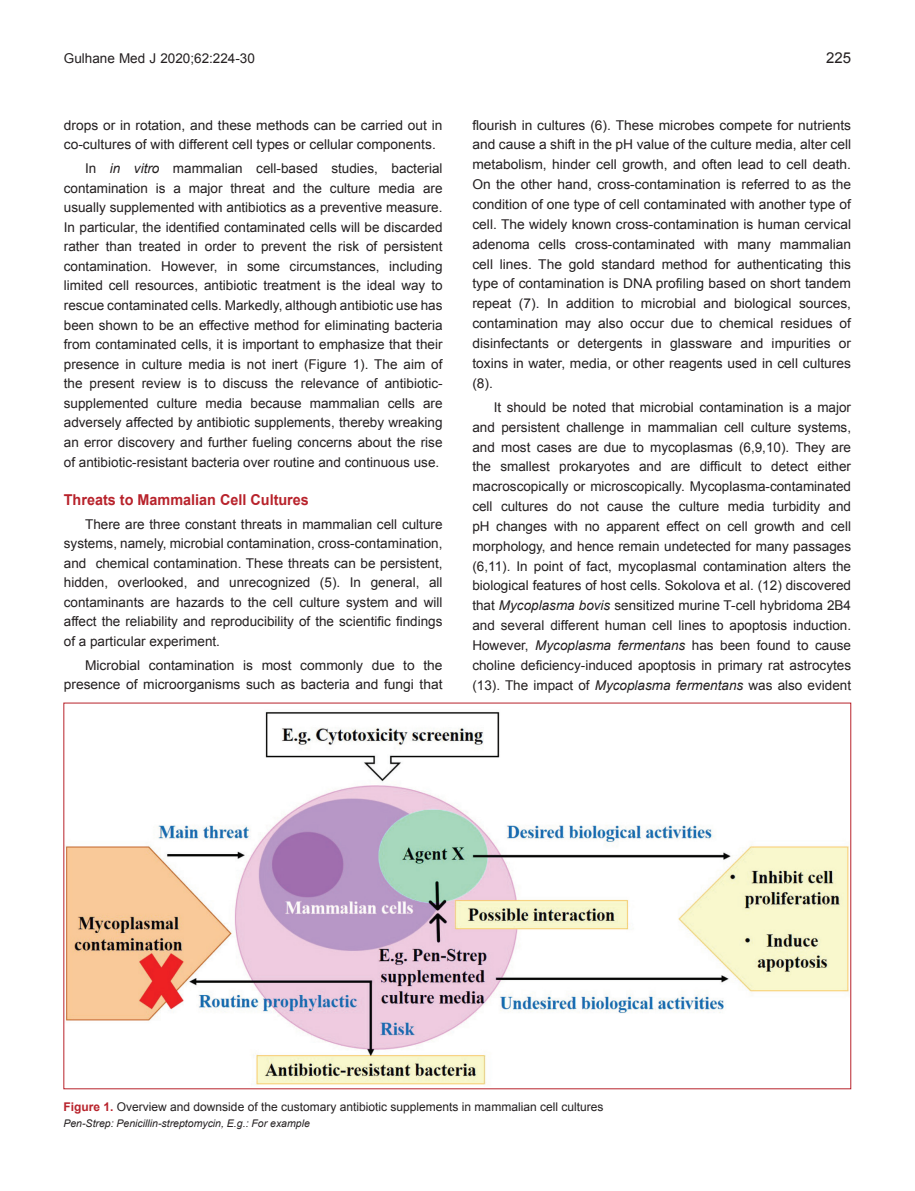
<style>
.page{position:relative;width:915px;height:1191px;background:#fff}
.page>*{position:absolute;margin:0;border:0;box-sizing:border-box;transform-origin:0 0}
.t1{font:700 15px "Arial";color:#b8222b;scale:.96 1}
.t2{font:15px "Arial";color:#231f20}
.t3{font:13.5px/19.8px "Arial";color:#231f20;text-align:justify}
.t4{font:12px "Arial";color:#231f20}
.t5{font:italic 10.5px "Arial";color:#231f20}
.s1{font-style:italic}
.s2{font-weight:700;color:#b8222b}
</style>
<div class="page">
<img style="left:65px;top:712px;width:783px;height:373px">
<p class="t3" style="left:64px;top:49px;width:192px">Gulhane Med J 2020;62:224-30</p>
<p class="t2" style="left:825px;top:48px;width:27px">225</p>
<p class="t3" style="left:64px;top:115px;width:380px">drops or in rotation, and these methods can be carried out in co-cultures of with different cell types or cellular components.</p>
<p class="t3" style="left:64px;top:159px;width:380px;text-indent:21px">In <span class="s1">in vitro</span> mammalian cell-based studies, bacterial contamination is a major threat and the culture media are usually supplemented with antibiotics as a preventive measure.<br>In particular, the identified contaminated cells will be discarded rather than treated in order to prevent the risk of persistent contamination. However, in some circumstances, including limited cell resources, antibiotic treatment is the ideal way to rescue contaminated cells. Markedly, although antibiotic use has been shown to be an effective method for eliminating bacteria from contaminated cells, it is important to emphasize that their presence in culture media is not inert (Figure 1). The aim of the present review is to discuss the relevance of antibiotic&shy;supplemented culture media because mammalian cells are adversely affected by antibiotic supplements, thereby wreaking an error discovery and further fueling concerns about the rise of antibiotic-resistant bacteria over routine and continuous use.</p>
<p class="t1" style="left:64px;top:489px;width:257px">Threats to Mammalian Cell Cultures</p>
<p class="t3" style="left:64px;top:514px;width:380px;text-indent:21px">There are three constant threats in mammalian cell culture systems, namely, microbial contamination, cross-contamination, and chemical contamination. These threats can be persistent, hidden, overlooked, and unrecognized (5). In general, all contaminants are hazards to the cell culture system and will affect the reliability and reproducibility of the scientific findings of a particular experiment.</p>
<p class="t3" style="left:64px;top:655px;width:380px;text-align:right">Microbial contamination is most commonly due to the presence of microorganisms such as bacteria and fungi that</p>
<p class="t3" style="left:472px;top:115px;width:380px">flourish in cultures (6). These microbes compete for nutrients and cause a shift in the pH value of the culture media, alter cell metabolism, hinder cell growth, and often lead to cell death.<br>On the other hand, cross-contamination is referred to as the condition of one type of cell contaminated with another type of cell. The widely known cross-contamination is human cervical adenoma cells cross-contaminated with many mammalian cell lines. The gold standard method for authenticating this type of contamination is DNA profiling based on short tandem repeat (7). In addition to microbial and biological sources, contamination may also occur due to chemical residues of disinfectants or detergents in glassware and impurities or toxins in water, media, or other reagents used in cell cultures (8).</p>
<p class="t3" style="left:472px;top:397px;width:380px;text-indent:21px">It should be noted that microbial contamination is a major and persistent challenge in mammalian cell culture systems, and most cases are due to mycoplasmas (6,9,10). They are the smallest prokaryotes and are difficult to detect either macroscopically or microscopically. Mycoplasma-contaminated cell cultures do not cause the culture media turbidity and pH changes with no apparent effect on cell growth and cell morphology, and hence remain undetected for many passages (6,11). In point of fact, mycoplasmal contamination alters the biological features of host cells. Sokolova et al. (12) discovered that <span class="s1">Mycoplasma bovis</span> sensitized murine T-cell hybridoma 2B4 and several different human cell lines to apoptosis induction.<br>However, <span class="s1">Mycoplasma fermentans</span> has been found to cause choline deficiency-induced apoptosis in primary rat astrocytes (13). The impact of <span class="s1">Mycoplasma fermentans</span> was also evident</p>
<p class="t4" style="left:63px;top:1098px;width:541px"><span class="s2">Figure 1.</span> Overview and downside of the customary antibiotic supplements in mammalian cell cultures</p>
<p class="t5" style="left:63px;top:1116px;width:248px">Pen-Strep: Penicillin-streptomycin, E.g.: For example</p>
</div>
